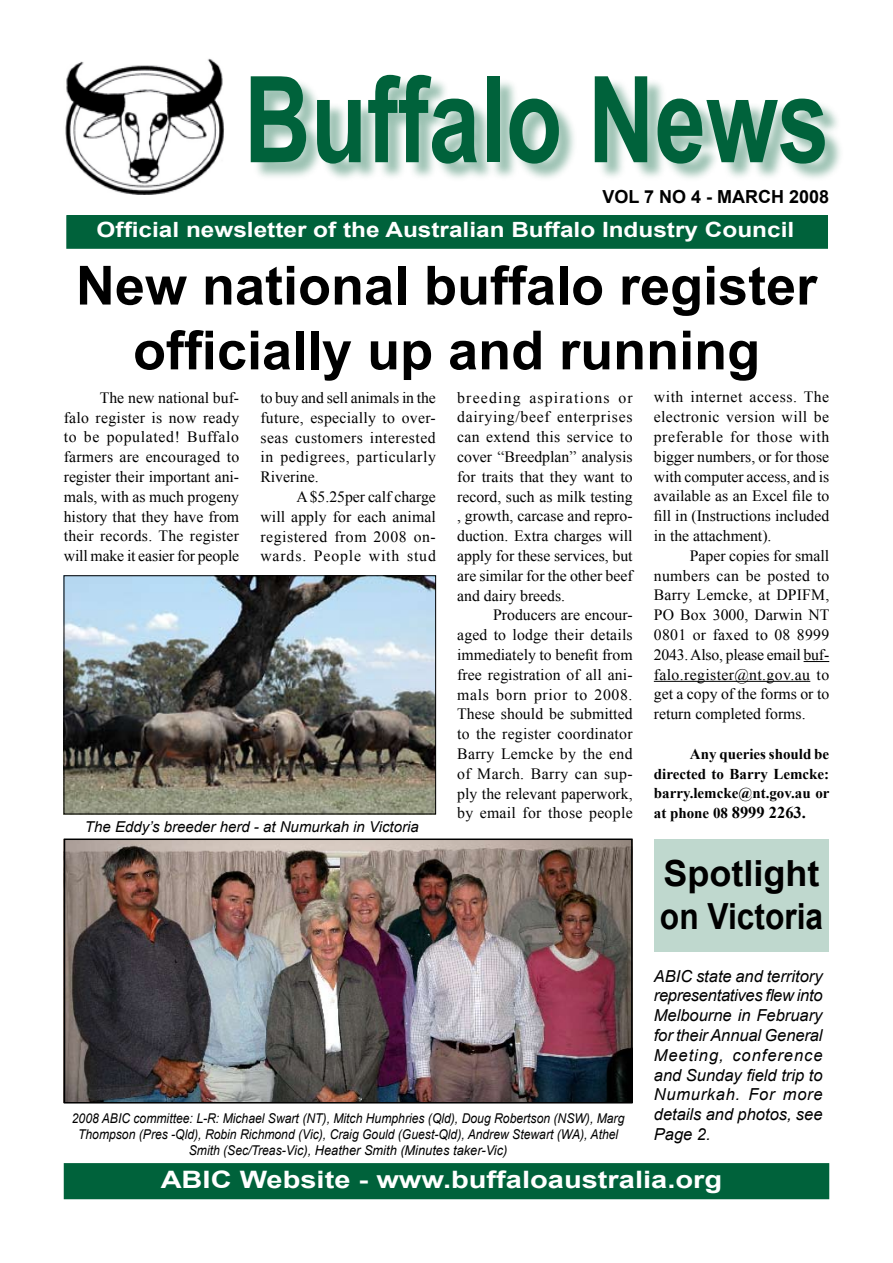
<style>
.page{position:relative;width:893px;height:1263px;background:#fff}
.page>*{position:absolute;margin:0;border:0;box-sizing:border-box;transform-origin:0 0}
.t1{font:700 120px "Arial";color:#00623b;scale:.77 1}
.t2{font:700 54px/64.8px "Arial";color:#000;text-align:center}
.t3{font:700 36px/43.2px "Arial";color:#000}
.t4{font:700 24px "Arial";color:#fff;scale:1.21 1}
.t5{font:700 21px "Arial";color:#fff;scale:1.16 1}
.t6{font:700 18px "Arial";color:#000}
.t7{font:italic 16.5px/19.8px "Arial";color:#000;text-align:justify}
.t8{font:15.75px/19.8px "Times New Roman";color:#000;text-align:justify}
.t9{font:700 15px/19.8px "Times New Roman";color:#000;text-align:justify}
.t10{font:italic 15px "Arial";color:#000}
.t11{font:italic 13.5px/16.2px "Arial";color:#000;text-align:center;scale:.9 1}
.s1{font-size:16.5px}
</style>
<div class="page">
<img style="left:67px;top:841px;width:563px;height:259px">
<div style="left:64px;top:1164px;width:764px;height:34px;background:#00623b"></div>
<div style="left:64px;top:1163px;width:765px;height:36px;border:2px solid #00623b"></div>
<div style="left:67px;top:216px;width:760px;height:32px;background:#00623b"></div>
<div style="left:66px;top:215px;width:762px;height:34px;border:2px solid #00623b"></div>
<img style="left:65px;top:58px;width:159px;height:136px">
<div style="left:251px;top:75px;width:594px;height:109px;background:#00623b;opacity:.4"></div>
<div style="left:654px;top:839px;width:175px;height:113px;background:#bfd8ce"></div>
<svg style="left:804px;top:661px;width:25px;height:1px"></svg>
<hr style="left:654px;top:681px;width:156px;height:1px;background:#000">
<img style="left:66px;top:577px;width:368px;height:235px">
<div style="left:64px;top:575px;width:372px;height:239px;border:1px solid #000"></div>
<div style="left:64px;top:838px;width:569px;height:265px;border:2px solid #000"></div>
<h1 class="t1" style="left:244px;top:41px;width:762px">Buffalo News</h1>
<p class="t6" style="left:602px;top:185px;width:228px">VOL 7 NO 4 - MARCH 2008</p>
<h3 class="t5" style="left:97px;top:216px;width:603px">Official newsletter of the Australian Buffalo Industry Council</h3>
<h2 class="t2" style="left:76px;top:255px;width:743px">New national buffalo register officially up and running</h2>
<p class="t8" style="left:64px;top:387px;width:177px;text-indent:36px">The new national buf&shy;falo register is now ready to be populated! Buffalo farmers are encouraged to register their important ani&shy;mals, with as much progeny history that they have from their records. The register will make it easier for people</p>
<p class="t8" style="left:260px;top:388px;width:177px">to buy and sell animals in the future, especially to over&shy;seas customers interested in pedigrees, particularly Riverine.</p>
<p class="t8" style="left:260px;top:487px;width:177px;text-indent:36px">A $5.25per calf charge will apply for each animal registered from 2008 on&shy;wards. People with stud</p>
<p class="t10" style="left:85px;top:817px;width:335px">The Eddy’s breeder herd - at Numurkah in Victoria</p>
<p class="t8" style="left:457px;top:387px;width:177px">breeding aspirations or dairying/beef enterprises can extend this service to cover “Breedplan” analysis for traits that they want to record, such as milk testing , growth, carcase and repro&shy;duction. Extra charges will apply for these services, but are similar for the other beef and dairy breeds.</p>
<p class="t8" style="left:457px;top:605px;width:177px;text-indent:36px">Producers are encour&shy;aged to lodge their details immediately to benefit from free registration of all ani&shy;mals born prior to 2008.<br>These should be submitted to the register coordinator Barry Lemcke by the end of March. Barry can sup&shy;ply the relevant paperwork, by email for those people</p>
<p class="t11" style="left:72px;top:1110px;width:615px">2008 ABIC committee: L-R: Michael Swart (NT), Mitch Humphries (Qld), Doug Robertson (NSW), Marg<br>Thompson (Pres -Qld), Robin Richmond (Vic), Craig Gould (Guest-Qld), Andrew Stewart (WA), Athel<br>Smith (Sec/Treas-Vic), Heather Smith (Minutes taker-Vic)</p>
<p class="t8" style="left:654px;top:387px;width:177px">with internet access. The electronic version will be preferable for those with bigger numbers, or for those with computer access, and is available as an Excel file to fill in (Instructions included in the attachment).</p>
<p class="t8" style="left:654px;top:545px;width:177px;text-indent:36px">Paper copies for small numbers can be posted to Barry Lemcke, at DPIFM, PO Box 3000, Darwin NT 0801 or faxed to 08 8999<br>2043. Also, please email buf&shy;falo.register@nt.gov.au to get a copy of the forms or to return completed forms.</p>
<p class="t9" style="left:654px;top:743px;width:177px;text-indent:36px">Any queries should be directed to Barry Lemcke: barry.lemcke@nt.gov.au or at phone 08 <span class="s1">8999 2263.</span></p>
<h3 class="t3" style="left:660px;top:853px;width:165px">Spotlight on Victoria</h3>
<p class="t7" style="left:654px;top:966px;width:170px">ABIC state and territory representatives flew into Melbourne in February for their Annual General Meeting, conference and Sunday field trip to Numurkah. For more details and photos, see Page 2.</p>
<h3 class="t4" style="left:161px;top:1164px;width:466px">ABIC Website - www.buffaloaustralia.org</h3>
</div>
